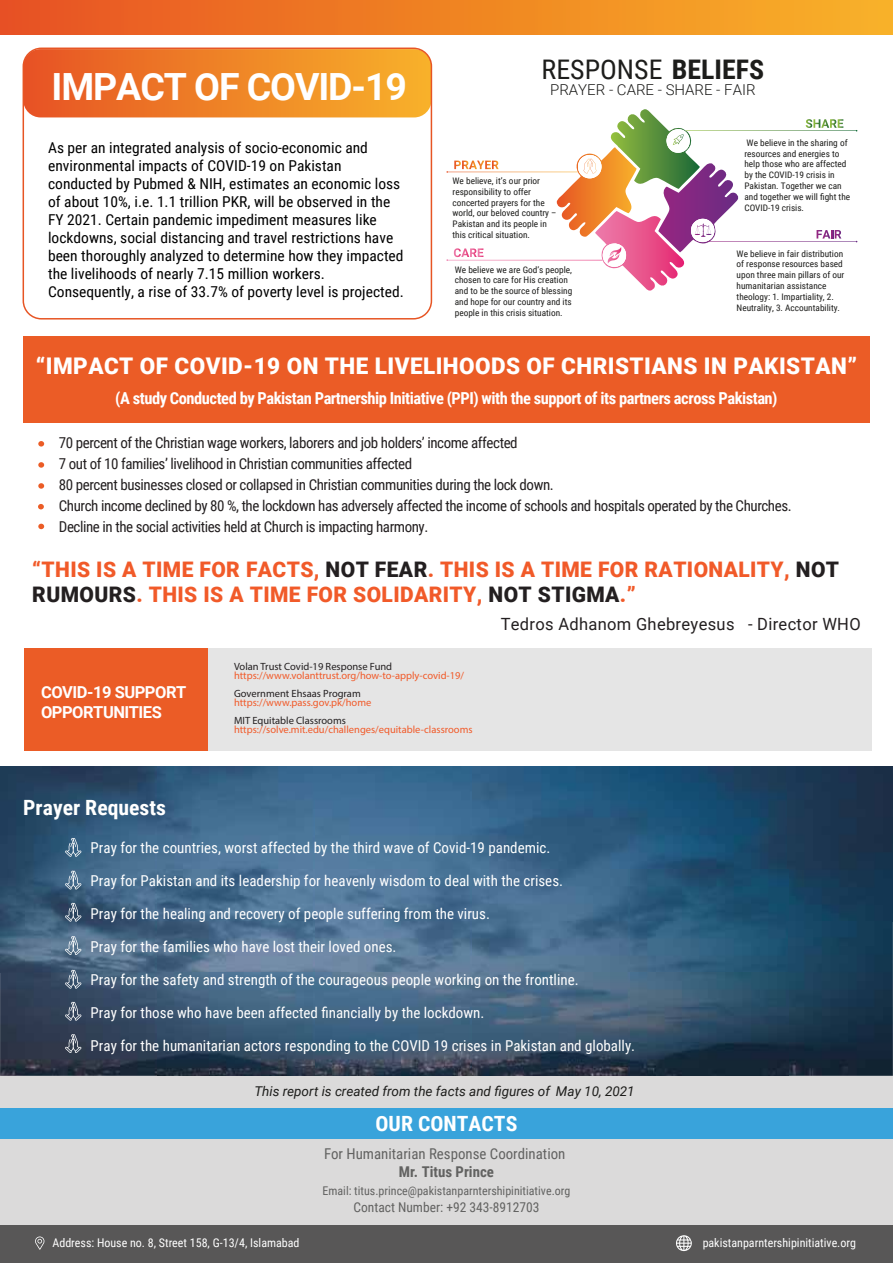
<style>
.page{position:relative;width:893px;height:1263px;background:#fff}
.page>*{position:absolute;margin:0;border:0;box-sizing:border-box;transform-origin:0 0}
.t1{font:700 37.5px "Roboto";letter-spacing:-.03em;color:#fff}
.t2{font:27px "Roboto Condensed";color:#1d1d1b}
.t3{font:900 22.95px "Roboto";letter-spacing:.02em;color:#fff}
.t4{font:900 21.45px/25.2px "Roboto";letter-spacing:.02em;color:#f15a29}
.t5{font:700 21px "Roboto Condensed";color:#fff}
.t6{font:16.8px "Roboto";letter-spacing:.02em;color:#231f20}
.t7{font:700 16.5px "Roboto Condensed";letter-spacing:-.03em;color:#fff}
.t8{font:700 16.5px/19.8px "Roboto";letter-spacing:-.03em;color:#fff}
.t9{font:15px "Roboto Condensed";color:#fff}
.t10{font:15px/18px "Roboto Condensed";color:#010101}
.t11{font:15px/21px "Roboto Condensed";letter-spacing:-.03em;color:#231f20}
.t12{font:300 15px "Roboto";color:#1d1d1b}
.t13{font:14.85px "Roboto Condensed";color:#626261}
.t14{font:700 14.85px "Roboto Condensed";color:#626261}
.t15{font:italic 13.5px "Roboto";color:#1d1d1b}
.t16{font:13.5px "Roboto Condensed";color:#626261}
.t17{font:12px "Roboto Condensed";color:#fff}
.t18{font:12px "Roboto Condensed";color:#626261}
.t19{font:10.5px "Myriad Pro";color:#f15a29}
.t20{font:10.5px "Myriad Pro";color:#231f20}
.t21{font:9px/10.8px "Roboto Condensed";color:#1d1d1b}
.t22{font:4.95px "Arial";color:#1d1d1b}
.s1{font-weight:700}
.s2{color:#231f20}
</style>
<div class="page">
<div style="left:23px;top:336px;width:847px;height:86px;background:#eb5c26"></div>
<div style="left:1px;top:0;width:891px;height:35px;background:linear-gradient(to right,#e75222,#f8b327)"></div>
<div style="left:0;top:1069px;width:893px;height:194px;background:#dbdada"></div>
<div style="left:0;top:1225px;width:893px;height:38px;background:#585757"></div>
<div style="left:0;top:1109px;width:893px;height:30px;background:#39a3db"></div>
<svg style="left:676px;top:1235px;width:16px;height:16px"></svg>
<svg style="left:446px;top:109px;width:411px;height:182px"></svg>
<div style="left:93px;top:648px;width:778px;height:103px;background:#e5e5e5"></div>
<div style="left:24px;top:648px;width:184px;height:103px;background:#eb5c26"></div>
<svg style="left:23px;top:48px;width:409px;height:272px"></svg>
<svg style="left:38px;top:462px;width:6px;height:6px"></svg>
<svg style="left:38px;top:483px;width:6px;height:6px"></svg>
<svg style="left:38px;top:504px;width:6px;height:5px"></svg>
<svg style="left:38px;top:524px;width:6px;height:5px"></svg>
<svg style="left:38px;top:441px;width:6px;height:5px"></svg>
<svg style="left:35px;top:1236px;width:9px;height:14px"></svg>
<img style="left:0;top:766px;width:893px;height:310px">
<svg style="left:65px;top:838px;width:17px;height:19px"></svg>
<svg style="left:65px;top:870px;width:17px;height:19px"></svg>
<svg style="left:65px;top:903px;width:17px;height:19px"></svg>
<svg style="left:65px;top:936px;width:17px;height:19px"></svg>
<svg style="left:65px;top:970px;width:17px;height:19px"></svg>
<svg style="left:65px;top:1002px;width:17px;height:19px"></svg>
<svg style="left:65px;top:1034px;width:17px;height:19px"></svg>
<h2 class="t2" style="left:542px;top:50px;width:224px">RESPONSE <span class="s1">BELIEFS</span></h2>
<h1 class="t1" style="left:52px;top:60px;width:357px">IMPACT OF COVID-19</h1>
<h3 class="t12" style="left:550px;top:79px;width:207px">PRAYER - CARE - SHARE - FAIR</h3>
<p class="t10" style="left:48px;top:138px;width:357px">As per an integrated analysis of socio-economic and environmental impacts of COVID-19 on Pakistan conducted by Pubmed &amp; NIH, estimates an economic loss of about 10%, i.e. 1.1 trillion PKR, will be observed in the FY 2021. Certain pandemic impediment measures like lockdowns, social distancing and travel restrictions have been thoroughly analyzed to determine how they impacted the livelihoods of nearly 7.15 million workers.<br>Consequently, a rise of 33.7% of poverty level is projected.</p>
<p class="t21" style="left:453px;top:175px;width:106px">We believe, it’s our prior responsibility to offer concerted prayers for the world, our beloved country –<br>Pakistan and its people in this critical situation.</p>
<p class="t21" style="left:455px;top:264px;width:119px">We believe we are God’s people, chosen to care for His creation and to be the source of blessing and hope for our country and its people in this crisis situation.</p>
<p class="t22" style="left:559px;top:263px;width:3px">.</p>
<p class="t22" style="left:562px;top:271px;width:3px">.</p>
<p class="t22" style="left:507px;top:285px;width:3px">.</p>
<p class="t21" style="left:744px;top:137px;width:107px">We believe in the sharing of resources and energies to help those who are affected by the COVID-19 crisis in<br>Pakistan. Together we can and together we will fight the<br>COVID-19 crisis.</p>
<p class="t21" style="left:737px;top:248px;width:109px">We believe in fair distribution of response resources based upon three main pillars of our humanitarian assistance theology: 1. Impartiality, 2.<br>Neutrality, 3. Accountability.</p>
<h3 class="t3" style="left:36px;top:350px;width:823px">“IMPACT OF COVID-19 ON THE LIVELIHOODS OF CHRISTIANS IN PAKISTAN”</h3>
<h3 class="t7" style="left:115px;top:387px;width:664px">(A study Conducted by Pakistan Partnership Initiative (PPI) with the support of its partners across Pakistan)</h3>
<p class="t11" style="left:59px;top:432px;width:734px">70 percent of the Christian wage workers, laborers and job holders’ income affected<br>7 out of 10 families’ livelihood in Christian communities affected<br>80 percent businesses closed or collapsed in Christian communities during the lock down.<br>Church income declined by 80 %, the lockdown has adversely affected the income of schools and hospitals operated by the Churches.<br>Decline in the social activities held at Church is impacting harmony.</p>
<h3 class="t4" style="left:32px;top:556px;width:808px">“THIS IS A TIME FOR FACTS, <span class="s2">NOT FEAR</span>. THIS IS A TIME FOR RATIONALITY, <span class="s2">NOT<br>RUMOURS</span>. THIS IS A TIME FOR SOLIDARITY, <span class="s2">NOT STIGMA</span>.”</h3>
<h3 class="t6" style="left:501px;top:612px;width:362px">Tedros Adhanom Ghebreyesus - Director WHO</h3>
<h3 class="t8" style="left:41px;top:682px;width:147px">COVID-19 SUPPORT<br>OPPORTUNITIES</h3>
<h3 class="t5" style="left:23px;top:792px;width:144px">Prayer Requests</h3>
<p class="t20" style="left:234px;top:659px;width:160px">Volan Trust Covid-19 Response Fund</p>
<p class="t19" style="left:234px;top:668px;width:232px">https://www.volanttrust.org/how-to-apply-covid-19/</p>
<p class="t20" style="left:234px;top:686px;width:128px">Government Ehsaas Program</p>
<p class="t19" style="left:234px;top:695px;width:139px">https://www.pass.gov.pk/home</p>
<p class="t20" style="left:234px;top:713px;width:113px">MIT Equitable Classrooms</p>
<p class="t19" style="left:234px;top:722px;width:240px">https://solve.mit.edu/challenges/equitable-classrooms</p>
<h3 class="t9" style="left:91px;top:837px;width:461px">Pray for the countries, worst affected by the third wave of Covid-19 pandemic.</h3>
<h3 class="t9" style="left:91px;top:870px;width:474px">Pray for Pakistan and its leadership for heavenly wisdom to deal with the crises.</h3>
<h3 class="t9" style="left:91px;top:903px;width:401px">Pray for the healing and recovery of people suffering from the virus.</h3>
<h3 class="t9" style="left:91px;top:936px;width:307px">Pray for the families who have lost their loved ones.</h3>
<h3 class="t9" style="left:91px;top:969px;width:490px">Pray for the safety and strength of the courageous people working on the frontline.</h3>
<h3 class="t9" style="left:91px;top:1002px;width:395px">Pray for those who have been affected financially by the lockdown.</h3>
<h3 class="t9" style="left:91px;top:1035px;width:546px">Pray for the humanitarian actors responding to the COVID 19 crises in Pakistan and globally.</h3>
<h3 class="t15" style="left:254px;top:1082px;width:382px">This report is created from the facts and figures of May 10, 2021</h3>
<h3 class="t5" style="left:376px;top:1108px;width:143px">OUR CONTACTS</h3>
<h3 class="t13" style="left:324px;top:1143px;width:243px">For Humanitarian Response Coordination</h3>
<h3 class="t14" style="left:399px;top:1161px;width:97px">Mr. Titus Prince</h3>
<h3 class="t18" style="left:322px;top:1182px;width:249px">Email: titus.prince@pakistanparntershipinitiative.org</h3>
<h3 class="t16" style="left:353px;top:1198px;width:188px">Contact Number: +92 343-8912703</h3>
<h3 class="t17" style="left:52px;top:1234px;width:248px">Address: House no. 8, Street 158, G-13/4, Islamabad</h3>
<h3 class="t17" style="left:703px;top:1234px;width:155px">pakistanparntershipinitiative.org</h3>
</div>
